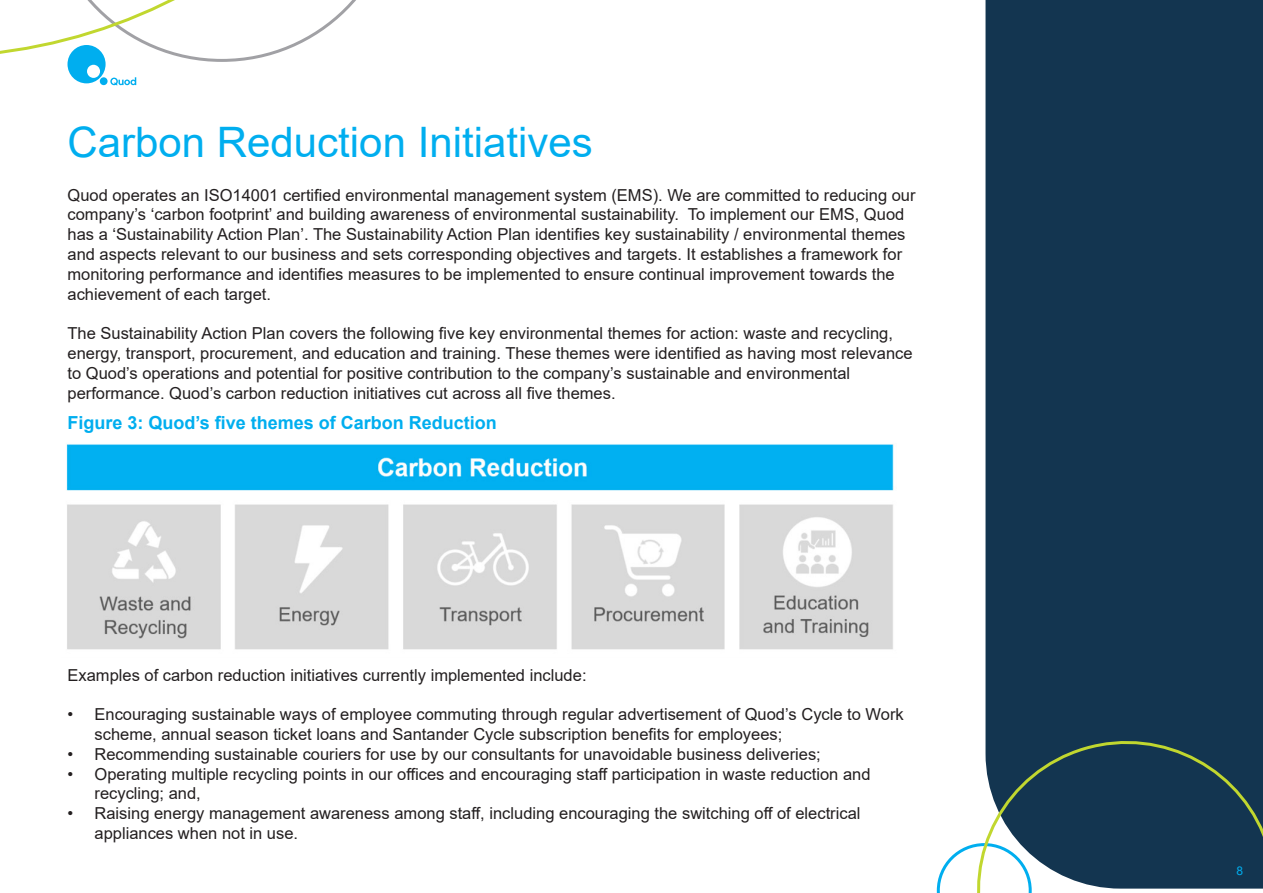
<style>
.page{position:relative;width:1263px;height:893px;background:#fff}
.page>*{position:absolute;margin:0;border:0;box-sizing:border-box;transform-origin:0 0}
.t1{font:42px "Arial";color:#00aeef}
.First_Paragraph{font:700 18px "Arial";color:#00aeef}
.t2{font:16.5px/19.8px "Arial";color:#231f20}
.t3{font:12px "Arial";color:#00aeef}
</style>
<div class="page">
<svg style="left:937px;top:851px;width:21px;height:42px"></svg>
<div style="left:985px;top:0;width:278px;height:722px;background:#133550"></div>
<svg style="left:0;top:0;width:356px;height:85px"></svg>
<svg style="left:958px;top:722px;width:305px;height:171px"></svg>
<img style="left:66px;top:444px;width:828px;height:206px">
<p class="t1" style="left:68px;top:113px;width:527px">Carbon Reduction Initiatives</p>
<p class="t2" style="left:68px;top:185px;width:850px">Quod operates an ISO14001 certified environmental management system (EMS). We are committed to reducing our company’s ‘carbon footprint’ and building awareness of environmental sustainability. To implement our EMS, Quod has a ‘Sustainability Action Plan’. The Sustainability Action Plan identifies key sustainability / environmental themes and aspects relevant to our business and sets corresponding objectives and targets. It establishes a framework for monitoring performance and identifies measures to be implemented to ensure continual improvement towards the achievement of each target.</p>
<p class="t2" style="left:68px;top:323px;width:847px">The Sustainability Action Plan covers the following five key environmental themes for action: waste and recycling, energy, transport, procurement, and education and training. These themes were identified as having most relevance to Quod’s operations and potential for positive contribution to the company’s sustainable and environmental performance. Quod’s carbon reduction initiatives cut across all five themes.</p>
<p class="First_Paragraph" style="left:68px;top:410px;width:431px">Figure 3: Quod’s five themes of Carbon Reduction</p>
<p class="t2" style="left:68px;top:665px;width:521px">Examples of carbon reduction initiatives currently implemented include:</p>
<p class="t2" style="left:95px;top:704px;width:811px;text-indent:-27px">• Encouraging sustainable ways of employee commuting through regular advertisement of Quod’s Cycle to Work scheme, annual season ticket loans and Santander Cycle subscription benefits for employees;</p>
<p class="t2" style="left:68px;top:744px;width:755px">• Recommending sustainable couriers for use by our consultants for unavoidable business deliveries;</p>
<p class="t2" style="left:95px;top:764px;width:777px;text-indent:-27px">• Operating multiple recycling points in our offices and encouraging staff participation in waste reduction and recycling; and,</p>
<p class="t2" style="left:95px;top:803px;width:767px;text-indent:-27px">• Raising energy management awareness among staff, including encouraging the switching off of electrical appliances when not in use.</p>
<p class="t3" style="left:1236px;top:862px;width:8px">8</p>
</div>
